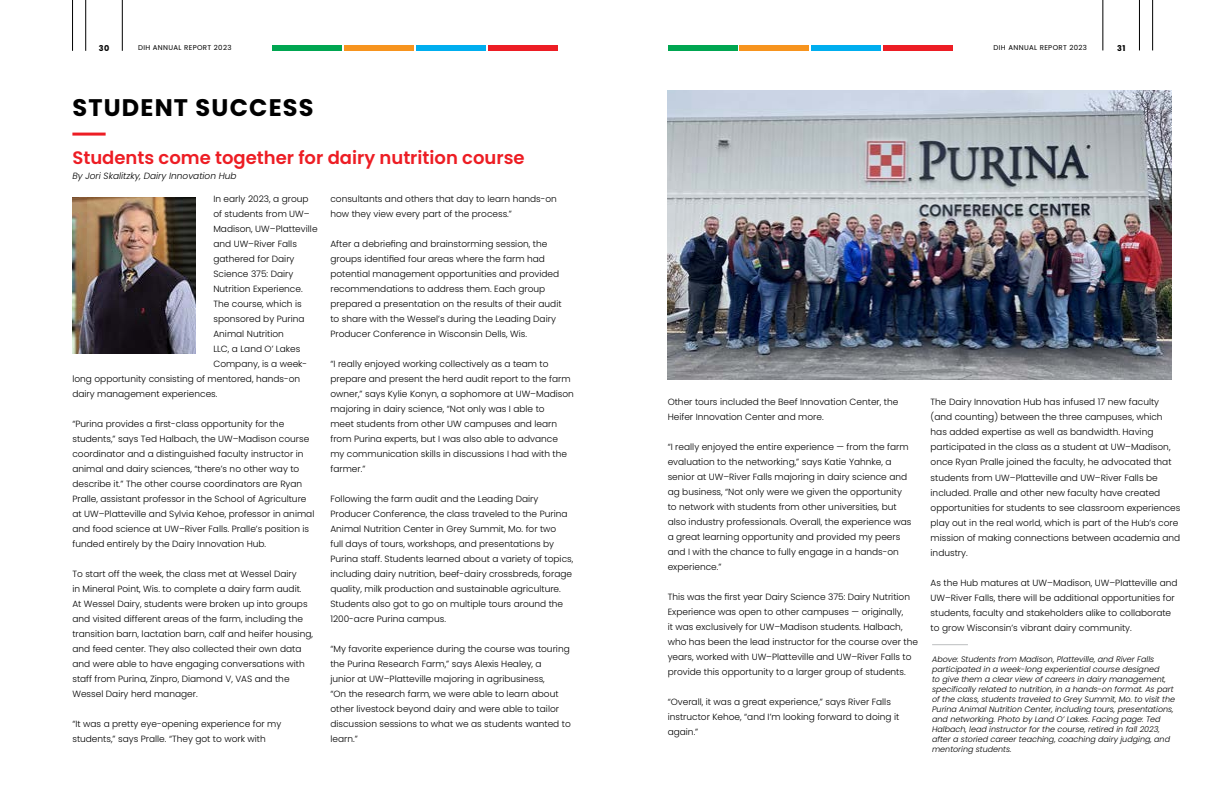
<style>
.page{position:relative;width:1224px;height:792px;background:#fff}
.page>*{position:absolute;margin:0;border:0;box-sizing:border-box;transform-origin:0 0}
.t1{font:700 24px "Poppins";letter-spacing:.05em;color:#000}
.t2{font:600 18px "Poppins";color:#ed1d24}
.t3{font:300 9px/15px "Poppins";color:#000}
.t4{font:italic 300 9px "Poppins";color:#000}
.t5{font:italic 300 8px/10px "Poppins";color:#000}
.t6{font:700 8px "Poppins";color:#000}
.t7{font:7px "Poppins";letter-spacing:.05em;color:#000}
</style>
<div class="page">
<hr style="left:72px;top:0;width:1px;height:51px;background:#000">
<hr style="left:86px;top:0;width:1px;height:51px;background:#000">
<hr style="left:122px;top:0;width:1px;height:51px;background:#000">
<hr style="left:1139px;top:0;width:1px;height:50px;background:#000">
<hr style="left:1152px;top:0;width:1px;height:50px;background:#000">
<hr style="left:1103px;top:0;width:1px;height:50px;background:#000">
<div style="left:668px;top:45px;width:70px;height:6px;background:#00a651"></div>
<div style="left:739px;top:45px;width:70px;height:6px;background:#f7941e"></div>
<div style="left:811px;top:45px;width:70px;height:6px;background:#00aeef"></div>
<div style="left:883px;top:45px;width:70px;height:6px;background:#ed1d24"></div>
<div style="left:272px;top:45px;width:70px;height:6px;background:#00a651"></div>
<div style="left:344px;top:45px;width:70px;height:6px;background:#f7941e"></div>
<div style="left:416px;top:45px;width:70px;height:6px;background:#00aeef"></div>
<div style="left:488px;top:45px;width:69px;height:6px;background:#ed1d24"></div>
<hr style="left:72px;top:133px;width:34px;height:3px;background:#ed1d24">
<img style="left:72px;top:197px;width:123px;height:156px">
<img style="left:668px;top:91px;width:504px;height:289px">
<hr style="left:932px;top:644px;width:36px;height:1px;background:#bcbec0">
<p class="t6" style="left:99px;top:43px;width:12px">30</p>
<p class="t7" style="left:138px;top:43px;width:95px">DIH ANNUAL REPORT 2023</p>
<p class="t7" style="left:994px;top:43px;width:95px">DIH ANNUAL REPORT 2023</p>
<p class="t6" style="left:1117px;top:43px;width:10px">31</p>
<h1 class="t1" style="left:72px;top:93px;width:243px">STUDENT SUCCESS</h1>
<h2 class="t2" style="left:72px;top:147px;width:454px">Students come together for dairy nutrition course</h2>
<p class="t4" style="left:72px;top:171px;width:166px">By Jori Skalitzky, Dairy Innovation Hub</p>
<p class="t3" style="left:213px;top:191px;width:97px">In early 2023, a group</p>
<p class="t3" style="left:213px;top:206px;width:98px">of students from UW–</p>
<p class="t3" style="left:213px;top:221px;width:106px">Madison, UW–Platteville</p>
<p class="t3" style="left:213px;top:236px;width:85px">and UW–River Falls</p>
<p class="t3" style="left:213px;top:251px;width:83px">gathered for Dairy</p>
<p class="t3" style="left:213px;top:266px;width:82px">Science 375: Dairy</p>
<p class="t3" style="left:213px;top:281px;width:91px">Nutrition Experience.</p>
<p class="t3" style="left:213px;top:296px;width:90px">The course, which is</p>
<p class="t3" style="left:213px;top:311px;width:93px">sponsored by Purina</p>
<p class="t3" style="left:213px;top:326px;width:72px">Animal Nutrition</p>
<p class="t3" style="left:213px;top:341px;width:88px">LLC, a Land O’ Lakes</p>
<p class="t3" style="left:213px;top:356px;width:95px">Company, is a week-</p>
<p class="t3" style="left:72px;top:371px;width:229px">long opportunity consisting of mentored, hands-on</p>
<p class="t3" style="left:72px;top:386px;width:147px">dairy management experiences.</p>
<p class="t3" style="left:72px;top:416px;width:243px">“Purina provides a first-class opportunity for the students,” says Ted Halbach, the UW–Madison course coordinator and a distinguished faculty instructor in animal and dairy sciences, “there’s no other way to describe it.” The other course coordinators are Ryan Pralle, assistant professor in the School of Agriculture at UW–Platteville and Sylvia Kehoe, professor in animal and food science at UW–River Falls. Pralle’s position is funded entirely by the Dairy Innovation Hub.</p>
<p class="t3" style="left:72px;top:566px;width:242px">To start off the week, the class met at Wessel Dairy<br>in Mineral Point, Wis. to complete a dairy farm audit.<br>At Wessel Dairy, students were broken up into groups and visited different areas of the farm, including the transition barn, lactation barn, calf and heifer housing, and feed center. They also collected their own data and were able to have engaging conversations with staff from Purina, Zinpro, Diamond V, VAS and the Wessel Dairy herd manager.</p>
<p class="t3" style="left:72px;top:716px;width:210px">“It was a pretty eye-opening experience for my students,” says Pralle. “They got to work with</p>
<p class="t3" style="left:330px;top:191px;width:228px">consultants and others that day to learn hands-on how they view every part of the process.”</p>
<p class="t3" style="left:330px;top:236px;width:233px">After a debriefing and brainstorming session, the groups identified four areas where the farm had potential management opportunities and provided recommendations to address them. Each group prepared a presentation on the results of their audit to share with the Wessel’s during the Leading Dairy Producer Conference in Wisconsin Dells, Wis.</p>
<p class="t3" style="left:330px;top:356px;width:245px">“I really enjoyed working collectively as a team to prepare and present the herd audit report to the farm owner,” says Kylie Konyn, a sophomore at UW–Madison majoring in dairy science, “Not only was I able to<br>meet students from other UW campuses and learn from Purina experts, but I was also able to advance my communication skills in discussions I had with the farmer.”</p>
<p class="t3" style="left:330px;top:491px;width:244px">Following the farm audit and the Leading Dairy Producer Conference, the class traveled to the Purina Animal Nutrition Center in Grey Summit, Mo. for two<br>full days of tours, workshops, and presentations by Purina staff. Students learned about a variety of topics, including dairy nutrition, beef-dairy crossbreds, forage quality, milk production and sustainable agriculture.<br>Students also got to go on multiple tours around the 1200-acre Purina campus.</p>
<p class="t3" style="left:330px;top:641px;width:242px">“My favorite experience during the course was touring the Purina Research Farm,” says Alexis Healey, a<br>junior at UW–Platteville majoring in agribusiness,<br>“On the research farm, we were able to learn about other livestock beyond dairy and were able to tailor discussion sessions to what we as students wanted to learn.”</p>
<p class="t3" style="left:668px;top:395px;width:232px">Other tours included the Beef Innovation Center, the<br>Heifer Innovation Center and more.</p>
<p class="t3" style="left:668px;top:440px;width:245px">“I really enjoyed the entire experience — from the farm evaluation to the networking,” says Katie Yahnke, a senior at UW–River Falls majoring in dairy science and ag business, “Not only were we given the opportunity to network with students from other universities, but also industry professionals. Overall, the experience was a great learning opportunity and provided my peers and I with the chance to fully engage in a hands-on experience.”</p>
<p class="t3" style="left:668px;top:590px;width:252px">This was the first year Dairy Science 375: Dairy Nutrition Experience was open to other campuses — originally,<br>it was exclusively for UW–Madison students. Halbach, who has been the lead instructor for the course over the years, worked with UW–Platteville and UW–River Falls to provide this opportunity to a larger group of students.</p>
<p class="t3" style="left:668px;top:695px;width:233px">“Overall, it was a great experience,” says River Falls instructor Kehoe, “and I’m looking forward to doing it again.”</p>
<p class="t3" style="left:931px;top:395px;width:251px">The Dairy Innovation Hub has infused 17 new faculty (and counting) between the three campuses, which has added expertise as well as bandwidth. Having participated in the class as a student at UW–Madison, once Ryan Pralle joined the faculty, he advocated that students from UW–Platteville and UW–River Falls be included. Pralle and other new faculty have created opportunities for students to see classroom experiences play out in the real world, which is part of the Hub’s core mission of making connections between academia and industry.</p>
<p class="t3" style="left:931px;top:575px;width:248px">As the Hub matures at UW–Madison, UW–Platteville and UW–River Falls, there will be additional opportunities for students, faculty and stakeholders alike to collaborate to grow Wisconsin’s vibrant dairy community.</p>
<p class="t5" style="left:932px;top:654px;width:244px">Above: Students from Madison, Platteville, and River Falls participated in a week-long experiential course designed<br>to give them a clear view of careers in dairy management, specifically related to nutrition, in a hands-on format. As part of the class, students traveled to Grey Summit, Mo. to visit the Purina Animal Nutrition Center, including tours, presentations, and networking. Photo by Land O’ Lakes. Facing page: Ted Halbach, lead instructor for the course, retired in fall 2023, after a storied career teaching, coaching dairy judging, and mentoring students.</p>
</div>
